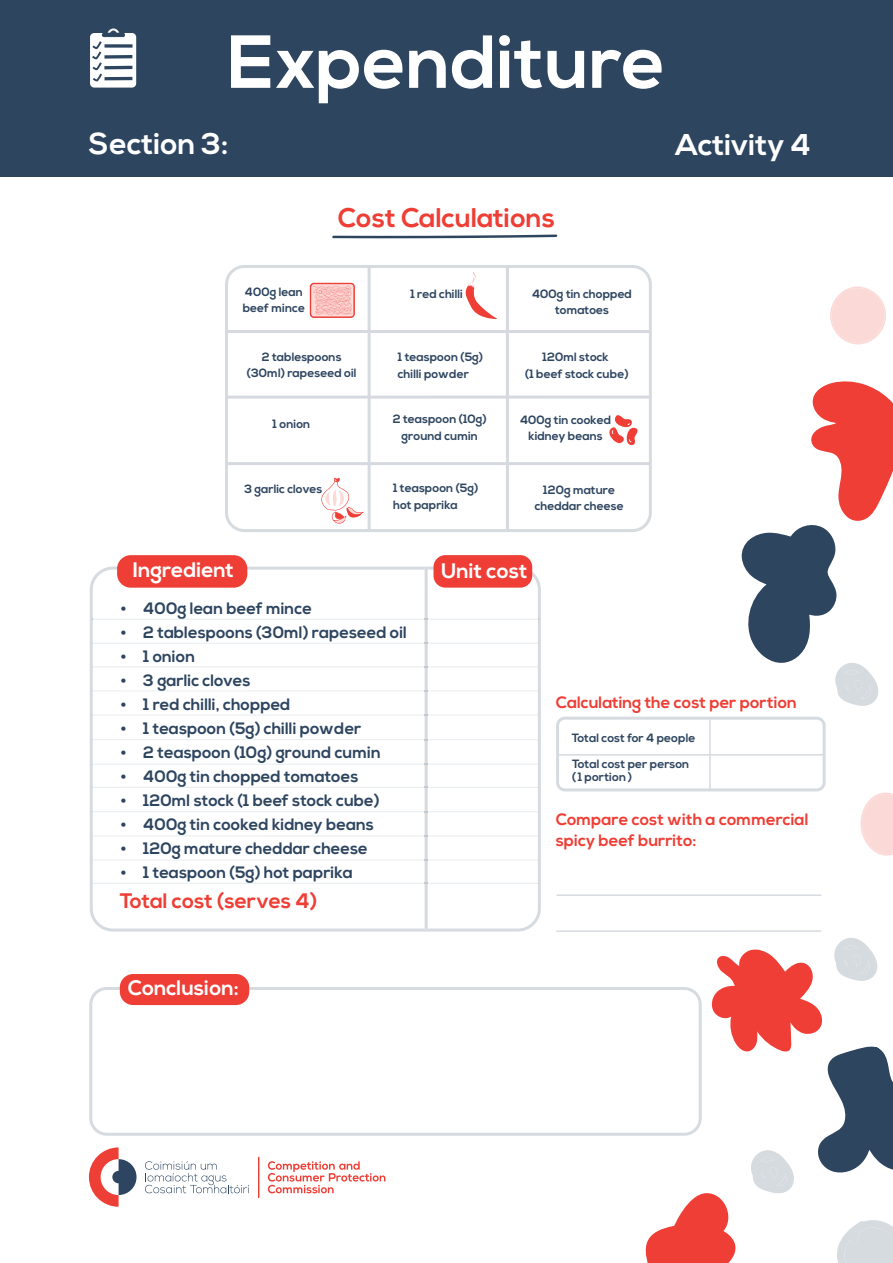
<style>
.page{position:relative;width:893px;height:1263px;background:#fff}
.page>*{position:absolute;margin:0;border:0;box-sizing:border-box;transform-origin:0 0}
.t1{font:700 75px "Nexa";color:#fff}
.t2{font:700 30px/27.3px "Nexa";color:#fff;text-align:right}
.t3{font:700 27px "Nexa";color:#ee3e35}
.t4{font:700 21px "Nexa";color:#fff}
.t5{font:700 21px "Nexa";color:#ee3e35}
.t6{font:700 16.5px "Nexa";color:#2e4560}
.t7{font:700 16.5px/21px "Nexa";color:#ee3e35}
.t8{font:700 12px/16.5px "Nexa";color:#2e4560;text-align:center}
</style>
<div class="page">
<svg style="left:645px;top:938px;width:248px;height:325px"></svg>
<svg style="left:741px;top:381px;width:152px;height:325px"></svg>
<svg style="left:830px;top:287px;width:56px;height:57px"></svg>
<svg style="left:860px;top:792px;width:33px;height:64px"></svg>
<svg style="left:89px;top:987px;width:613px;height:149px"></svg>
<div style="left:0;top:0;width:893px;height:177px;background:#2e4560"></div>
<div style="left:90px;top:33px;width:46px;height:55px;background:#fff;border-radius:4px"></div>
<hr style="left:102px;top:33px;width:23px;height:4px;background:#2e4560;border-radius:2px">
<svg style="left:104px;top:44px;width:29px;height:4px"></svg>
<svg style="left:104px;top:55px;width:28px;height:4px"></svg>
<hr style="left:104px;top:66px;width:28px;height:3px;background:#2e4560">
<hr style="left:105px;top:77px;width:27px;height:3px;background:#2e4560">
<svg style="left:92px;top:41px;width:10px;height:40px"></svg>
<svg style="left:108px;top:29px;width:11px;height:4px"></svg>
<svg style="left:332px;top:234px;width:226px;height:4px"></svg>
<svg style="left:225px;top:265px;width:427px;height:267px"></svg>
<hr style="left:226px;top:396px;width:425px;height:3px;background:#d6dae0">
<hr style="left:368px;top:267px;width:3px;height:263px;background:#d6dae0">
<hr style="left:506px;top:266px;width:3px;height:263px;background:#d6dae0">
<hr style="left:226px;top:330px;width:425px;height:3px;background:#d6dae0">
<hr style="left:225px;top:462px;width:425px;height:3px;background:#d6dae0">
<svg style="left:90px;top:567px;width:451px;height:364px"></svg>
<hr style="left:425px;top:567px;width:3px;height:362px;background:#d6dae0">
<div style="left:117px;top:555px;width:130px;height:33px;background:#ee3e35;border-radius:14px"></div>
<div style="left:433px;top:555px;width:99px;height:33px;background:#ee3e35;border-radius:12px"></div>
<hr style="left:428px;top:619px;width:110px;height:1px;background:#ebeef1">
<svg style="left:92px;top:619px;width:336px;height:1px"></svg>
<hr style="left:93px;top:643px;width:332px;height:1px;background:#ebeef1">
<hr style="left:428px;top:643px;width:110px;height:1px;background:#ebeef1">
<hr style="left:93px;top:666px;width:332px;height:1px;background:#ebeef1">
<hr style="left:428px;top:666px;width:110px;height:1px;background:#ebeef1">
<svg style="left:92px;top:690px;width:447px;height:1px"></svg>
<hr style="left:93px;top:714px;width:332px;height:2px;background:#ebeef1">
<hr style="left:428px;top:714px;width:110px;height:2px;background:#ebeef1">
<hr style="left:93px;top:739px;width:332px;height:1px;background:#ebeef1">
<hr style="left:428px;top:739px;width:110px;height:1px;background:#ebeef1">
<hr style="left:93px;top:764px;width:332px;height:1px;background:#ebeef1">
<hr style="left:428px;top:764px;width:110px;height:1px;background:#ebeef1">
<svg style="left:92px;top:787px;width:447px;height:1px"></svg>
<hr style="left:93px;top:811px;width:332px;height:1px;background:#ebeef1">
<hr style="left:428px;top:811px;width:110px;height:1px;background:#ebeef1">
<hr style="left:93px;top:835px;width:332px;height:1px;background:#ebeef1">
<hr style="left:428px;top:835px;width:110px;height:1px;background:#ebeef1">
<hr style="left:93px;top:859px;width:332px;height:2px;background:#ebeef1">
<hr style="left:428px;top:859px;width:110px;height:2px;background:#ebeef1">
<svg style="left:92px;top:883px;width:447px;height:1px"></svg>
<svg style="left:556px;top:717px;width:270px;height:74px"></svg>
<hr style="left:559px;top:754px;width:264px;height:2px;background:#d6dae0">
<hr style="left:709px;top:719px;width:2px;height:71px;background:#d6dae0">
<hr style="left:557px;top:894px;width:264px;height:2px;background:#d6dae0">
<div style="left:120px;top:974px;width:129px;height:31px;background:#ee3e35;border-radius:13px"></div>
<svg style="left:268px;top:1161px;width:117px;height:32px"></svg>
<svg style="left:145px;top:1161px;width:104px;height:32px"></svg>
<hr style="left:259px;top:1157px;width:1px;height:40px;background:#ee3f36">
<svg style="left:89px;top:1147px;width:48px;height:60px"></svg>
<svg style="left:316px;top:478px;width:48px;height:46px"></svg>
<svg style="left:464px;top:272px;width:34px;height:47px"></svg>
<svg style="left:608px;top:414px;width:30px;height:32px"></svg>
<svg style="left:310px;top:283px;width:45px;height:35px;background:#f7b4b1"></svg>
<hr style="left:556px;top:930px;width:265px;height:2px;background:#d6dae0">
<h1 class="t1" style="left:227px;top:19px;width:439px">Expenditure</h1>
<h2 class="t2" style="left:89px;top:131px;width:141px">Section 3:</h2>
<h3 class="t3" style="left:338px;top:202px;width:219px">Cost Calculations</h3>
<h2 class="t2" style="left:634px;top:116px;width:174px">Possible<br>Assessment</h2>
<h2 class="t2" style="left:676px;top:133px;width:137px">Activity 4</h2>
<p class="t8" style="left:243px;top:284px;width:64px;text-align:left">400g lean beef mince</p>
<p class="t8" style="left:410px;top:286px;width:54px">1 red chilli</p>
<p class="t8" style="left:532px;top:286px;width:101px">400g tin chopped tomatoes</p>
<p class="t8" style="left:247px;top:349px;width:111px">2 tablespoons (30ml) rapeseed oil</p>
<p class="t8" style="left:398px;top:349px;width:87px;text-align:left">1 teaspoon (5g) chilli powder</p>
<p class="t8" style="left:525px;top:349px;width:105px">120ml stock<br>(1 beef stock cube)</p>
<p class="t8" style="left:273px;top:416px;width:39px">1 onion</p>
<p class="t8" style="left:393px;top:411px;width:95px">2 teaspoon (10g) ground cumin</p>
<p class="t8" style="left:520px;top:412px;width:93px">400g tin cooked kidney beans</p>
<p class="t8" style="left:244px;top:481px;width:80px">3 garlic cloves</p>
<p class="t8" style="left:393px;top:480px;width:87px;text-align:left">1 teaspoon (5g) hot paprika</p>
<p class="t8" style="left:535px;top:482px;width:91px">120g mature cheddar cheese</p>
<h3 class="t4" style="left:133px;top:558px;width:103px">Ingredient</h3>
<h3 class="t4" style="left:441px;top:558px;width:88px">Unit cost</h3>
<h3 class="t6" style="left:121px;top:599px;width:193px">• 400g lean beef mince</h3>
<h3 class="t6" style="left:121px;top:623px;width:288px">• 2 tablespoons (30ml) rapeseed oil</h3>
<h3 class="t6" style="left:121px;top:647px;width:76px">• 1 onion</h3>
<h3 class="t6" style="left:121px;top:695px;width:171px">• 1 red chilli, chopped</h3>
<h3 class="t6" style="left:121px;top:719px;width:242px">• 1 teaspoon (5g) chilli powder</h3>
<h3 class="t6" style="left:121px;top:743px;width:261px">• 2 teaspoon (10g) ground cumin</h3>
<h3 class="t6" style="left:121px;top:791px;width:260px">• 120ml stock (1 beef stock cube)</h3>
<h3 class="t6" style="left:121px;top:815px;width:255px">• 400g tin cooked kidney beans</h3>
<h3 class="t6" style="left:121px;top:839px;width:248px">• 120g mature cheddar cheese</h3>
<h3 class="t6" style="left:121px;top:671px;width:131px">• 3 garlic cloves</h3>
<h3 class="t6" style="left:121px;top:767px;width:239px">• 400g tin chopped tomatoes</h3>
<h3 class="t6" style="left:121px;top:863px;width:233px">• 1 teaspoon (5g) hot paprika</h3>
<h3 class="t5" style="left:120px;top:889px;width:199px">Total cost (serves 4)</h3>
<h3 class="t4" style="left:128px;top:976px;width:112px">Conclusion:</h3>
<h3 class="t7" style="left:556px;top:692px;width:243px">Calculating the cost per portion</h3>
<p class="t8" style="left:572px;top:725px;width:125px;line-height:26.2px;text-align:left">Total cost for 4 people<br>Total cost per person</p>
<p class="t8" style="left:572px;top:769px;width:61px">( 1 portion )</p>
<h3 class="t7" style="left:556px;top:810px;width:254px">Compare cost with a commercial spicy beef burrito:</h3>
</div>
